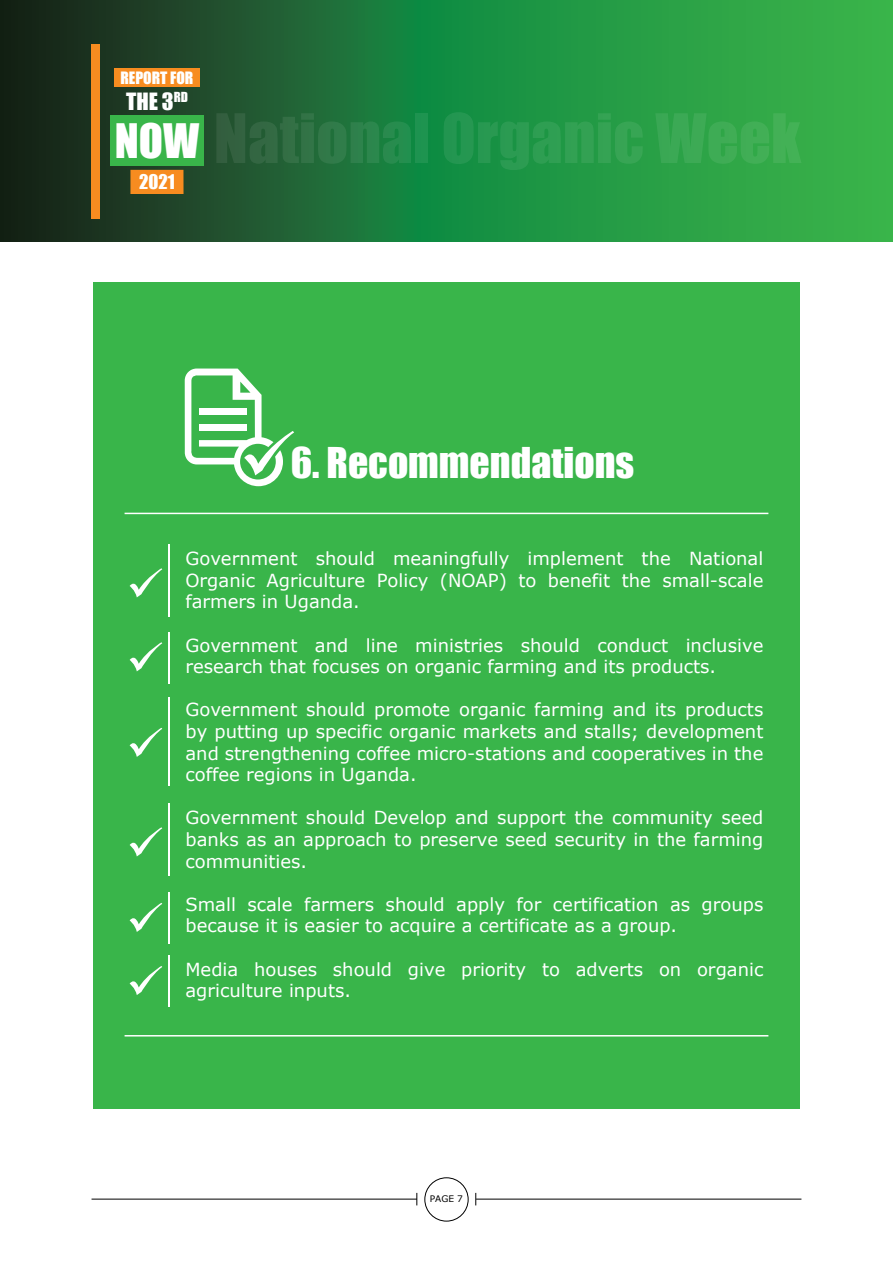
<style>
.page{position:relative;width:893px;height:1263px;background:#fff}
.page>*{position:absolute;margin:0;border:0;box-sizing:border-box;transform-origin:0 0}
.t1{font:43.65px "Impact";color:#fff}
.t2{font:39px "Impact";color:#fff}
.t3{font:21.9px "Impact";color:#fff}
.t4{font:18.6px "Impact";color:#fff}
.t5{font:18px/21.6px "Verdana";color:#fff;text-align:justify}
.t6{font:15.6px "Impact";color:#fff}
.t7{font:9px "Verdana";color:#000}
</style>
<div class="page">
<hr style="left:92px;top:1199px;width:325px;height:1px;background:#000">
<hr style="left:476px;top:1199px;width:325px;height:1px;background:#000">
<div style="left:424px;top:1177px;width:44px;height:44px;border:1px solid #000;border-radius:50%"></div>
<svg style="left:416px;top:1193px;width:1px;height:12px"></svg>
<svg style="left:475px;top:1193px;width:1px;height:12px"></svg>
<div style="left:93px;top:282px;width:706px;height:826px;background:#39b54a"></div>
<hr style="left:125px;top:513px;width:643px;height:1px;background:#fff">
<hr style="left:125px;top:1035px;width:643px;height:1px;background:#fff">
<svg style="left:185px;top:368px;width:109px;height:118px"></svg>
<hr style="left:168px;top:544px;width:2px;height:72px;background:#fff">
<svg style="left:130px;top:568px;width:32px;height:29px"></svg>
<hr style="left:168px;top:632px;width:2px;height:51px;background:#fff">
<hr style="left:168px;top:697px;width:2px;height:89px;background:#fff">
<svg style="left:130px;top:642px;width:32px;height:29px"></svg>
<hr style="left:168px;top:803px;width:2px;height:72px;background:#fff">
<svg style="left:130px;top:827px;width:32px;height:29px"></svg>
<hr style="left:168px;top:892px;width:2px;height:51px;background:#fff">
<svg style="left:130px;top:903px;width:32px;height:29px"></svg>
<hr style="left:168px;top:955px;width:2px;height:51px;background:#fff">
<svg style="left:130px;top:966px;width:32px;height:29px"></svg>
<svg style="left:130px;top:728px;width:32px;height:29px"></svg>
<svg style="left:0;top:0;width:893px;height:241px;background:#227d3a"></svg>
<div style="left:92px;top:44px;width:8px;height:174px;background:#f78c20"></div>
<div style="left:130px;top:170px;width:54px;height:24px;background:#f78c20"></div>
<div style="left:110px;top:115px;width:94px;height:50px;background:#39b54a"></div>
<div style="left:114px;top:68px;width:86px;height:18px;background:#f78c20"></div>
<p class="t6" style="left:120px;top:65px;width:74px">REPORT FOR</p>
<p class="t3" style="left:126px;top:84px;width:63px">THE 3<sup>RD</sup></p>
<h1 class="t1" style="left:115px;top:107px;width:86px">NOW</h1>
<p class="t4" style="left:139px;top:168px;width:37px">2021</p>
<h2 class="t2" style="left:291px;top:433px;width:345px">6. Recommendations</h2>
<p class="t5" style="left:185px;top:548px;width:579px">Government should meaningfully implement the National Organic Agriculture Policy (NOAP) to benefit the small-scale farmers in Uganda.</p>
<p class="t5" style="left:185px;top:634px;width:579px">Government and line ministries should conduct inclusive research that focuses on organic farming and its products.</p>
<p class="t5" style="left:185px;top:699px;width:579px">Government should promote organic farming and its products by putting up specific organic markets and stalls; development and strengthening coffee micro-stations and cooperatives in the coffee regions in Uganda.</p>
<p class="t5" style="left:185px;top:807px;width:579px">Government should Develop and support the community seed banks as an approach to preserve seed security in the farming communities.</p>
<p class="t5" style="left:185px;top:893px;width:579px">Small scale farmers should apply for certification as groups because it is easier to acquire a certificate as a group.</p>
<p class="t5" style="left:185px;top:958px;width:579px">Media houses should give priority to adverts on organic agriculture inputs.</p>
<p class="t7" style="left:430px;top:1192px;width:35px">PAGE 7</p>
</div>
